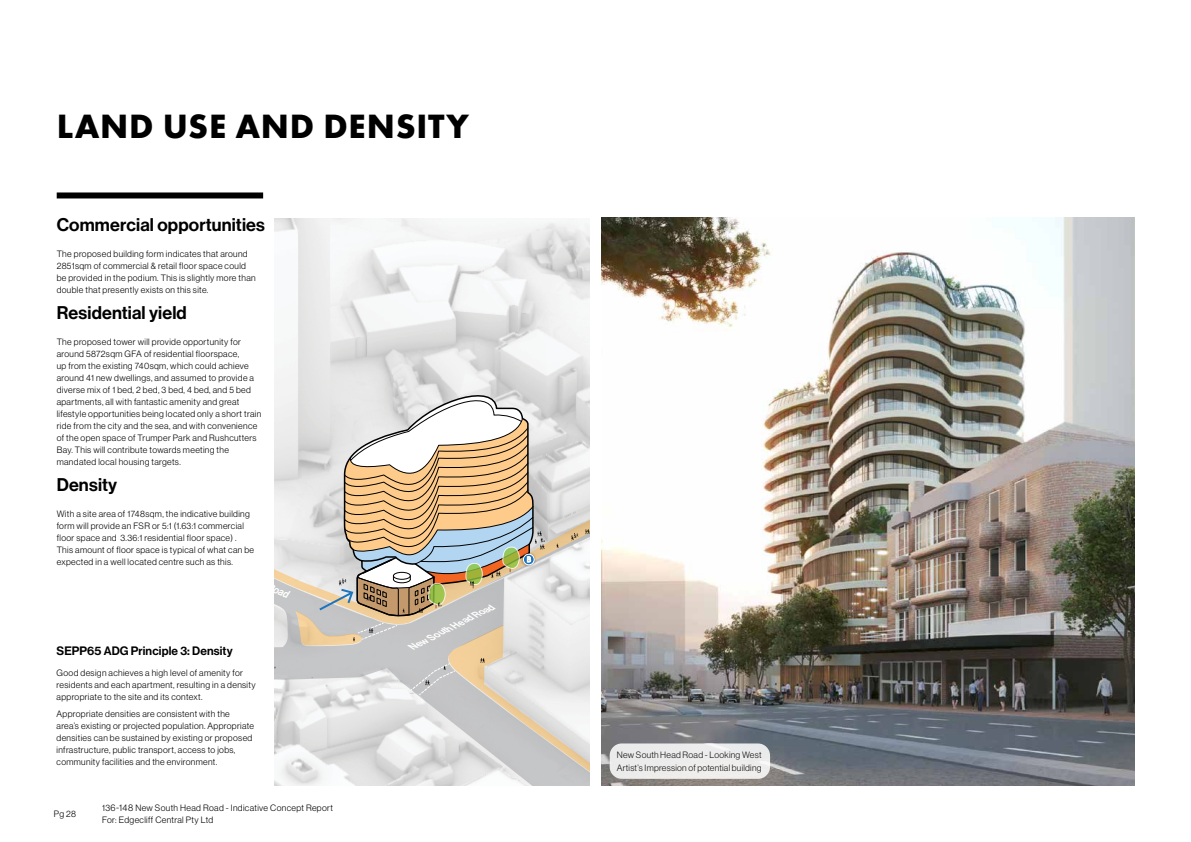
<style>
.page{position:relative;width:1191px;height:842px;background:#fff}
.page>*{position:absolute;margin:0;border:0;box-sizing:border-box;transform-origin:0 0}
.t1{font:700 35px "Futura PT";letter-spacing:.02em;color:#000}
.t2{font:18px "N Haas Grotesk DS Pro 65 Md";letter-spacing:.01em;color:#000}
.t3{font:12px "N Haas Grotesk DS Pro 65 Md";letter-spacing:.01em;color:#000}
.t4{font:italic 9.5px "N Haas Grotesk DS Pro 65 Md";color:#fff}
.t5{font:9px/12px "N Haas Grotesk DS Pro 45 Lt";letter-spacing:.04em;color:#000}
</style>
<div class="page">
<div style="left:57px;top:192px;width:206px;height:6px;background:#000"></div>
<img style="left:274px;top:218px;width:316px;height:163px">
<svg style="left:274px;top:381px;width:316px;height:404px"></svg>
<img style="left:601px;top:217px;width:533px;height:568px">
<div style="left:609px;top:743px;width:161px;height:36px;background:#edecec;border-radius:12px"></div>
<h1 class="t1" style="left:57px;top:104px;width:413px">LAND USE AND DENSITY</h1>
<h2 class="t2" style="left:57px;top:214px;width:210px">Commercial opportunities</h2>
<p class="t5" style="left:57px;top:248px;width:201px">The proposed building form indicates that around 2851sqm of commercial &amp; retail floor space could be provided in the podium. This is slightly more than double that presently exists on this site.</p>
<h2 class="t2" style="left:57px;top:302px;width:132px">Residential yield</h2>
<p class="t5" style="left:57px;top:336px;width:206px">The proposed tower will provide opportunity for around 5872sqm GFA of residential floorspace,<br>up from the existing 740sqm, which could achieve around 41 new dwellings, and assumed to provide a diverse mix of 1 bed, 2 bed, 3 bed, 4 bed, and 5 bed apartments, all with fantastic amenity and great lifestyle opportunities being located only a short train ride from the city and the sea, and with convenience of the open space of Trumper Park and Rushcutters Bay. This will contribute towards meeting the mandated local housing targets.</p>
<h2 class="t2" style="left:57px;top:474px;width:62px">Density</h2>
<p class="t5" style="left:57px;top:508px;width:199px">With a site area of 1748sqm, the indicative building form will provide an FSR or 5:1 (1.63:1 commercial floor space and 3.36:1 residential floor space) .<br>This amount of floor space is typical of what can be expected in a well located centre such as this.</p>
<h3 class="t3" style="left:57px;top:644px;width:178px">SEPP65 ADG Principle 3: Density</h3>
<p class="t5" style="left:57px;top:666px;width:201px">Good design achieves a high level of amenity for residents and each apartment, resulting in a density appropriate to the site and its context.</p>
<p class="t5" style="left:57px;top:708px;width:199px">Appropriate densities are consistent with the area’s existing or projected population. Appropriate densities can be sustained by existing or proposed infrastructure, public transport, access to jobs, community facilities and the environment.</p>
<p class="t5" style="left:54px;top:808px;width:24px">Pg 28</p>
<p class="t5" style="left:102px;top:802px;width:232px">136-148 New South Head Road - Indicative Concept Report<br>For: Edgecliff Central Pty Ltd</p>
<p class="t4" style="left:409px;top:642px;width:94px;rotate:-27deg">New South Head Road</p>
<p class="t5" style="left:617px;top:748px;width:146px;line-height:13px">New South Head Road - Looking West<br>Artist’s Impression of potential building</p>
</div>
